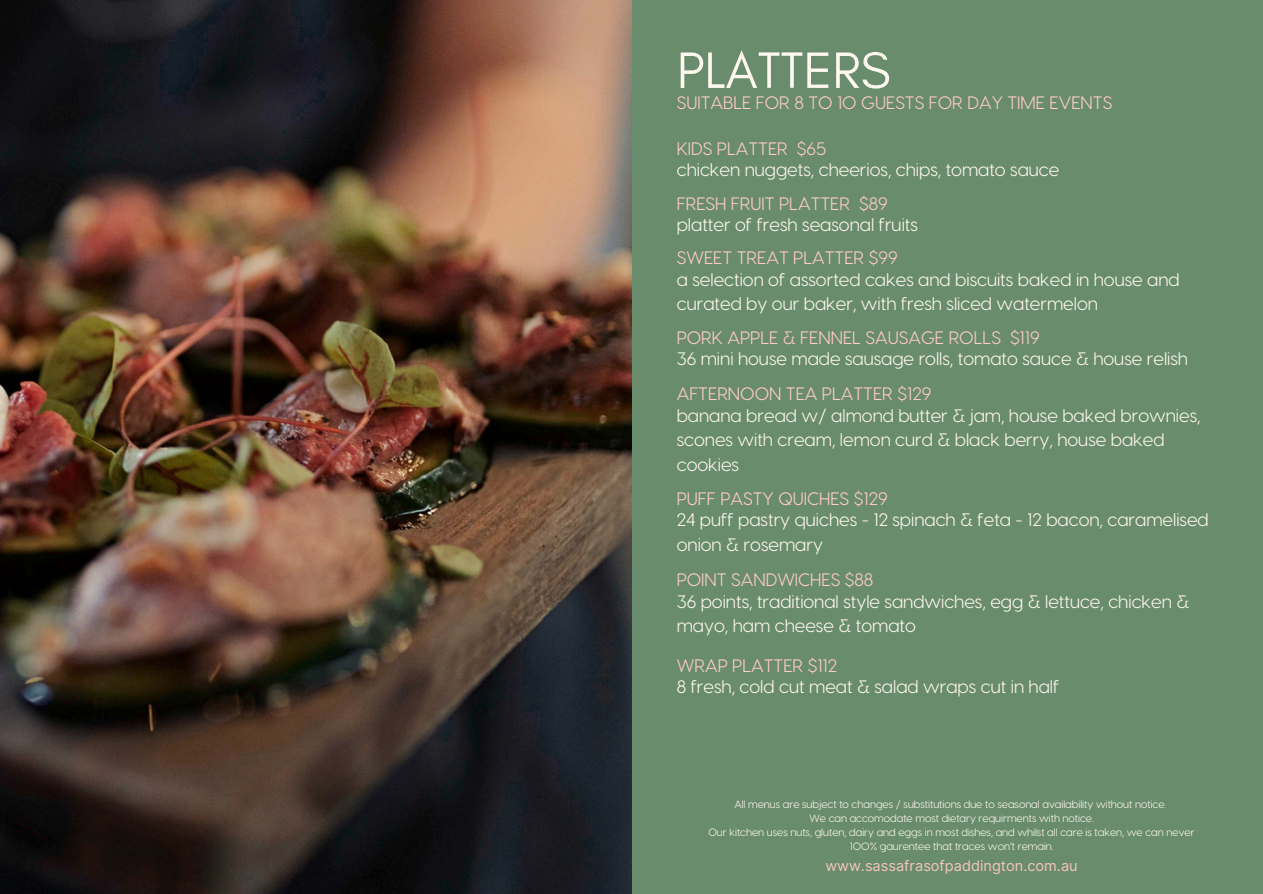
<style>
.page{position:relative;width:1263px;height:894px;background:#fff}
.page>*{position:absolute;margin:0;border:0;box-sizing:border-box;transform-origin:0 0}
.t1{font:52.05px "Glacial Indifference";color:#fff8f0}
.t2{font:18px/24.8px "Visby CF";color:#fff8f0}
.t3{font:18px "Visby CF";color:#ffcbcb}
.t4{font:14.55px "Inter";color:#f4c6b8}
.t5{font:10.65px/14.2px "Visby CF";color:#fff8f0;text-align:center}
</style>
<div class="page">
<div style="left:0;top:0;width:1263px;height:893px;background:#698c6c"></div>
<img style="left:0;top:0;width:631px;height:893px">
<p class="t1" style="left:677px;top:38px;width:215px">PLATTERS</p>
<h2 class="t3" style="left:677px;top:91px;width:437px">SUITABLE FOR 8 TO 10 GUESTS FOR DAY TIME EVENTS</h2>
<h2 class="t3" style="left:677px;top:137px;width:151px">KIDS PLATTER $65</h2>
<h3 class="t2" style="left:677px;top:156px;width:384px">chicken nuggets, cheerios, chips, tomato sauce</h3>
<h2 class="t3" style="left:677px;top:191px;width:213px">FRESH FRUIT PLATTER $89</h2>
<h3 class="t2" style="left:677px;top:211px;width:243px">platter of fresh seasonal fruits</h3>
<h2 class="t3" style="left:677px;top:246px;width:222px">SWEET TREAT PLATTER $99</h2>
<h3 class="t2" style="left:677px;top:266px;width:504px">a selection of assorted cakes and biscuits baked in house and curated by our baker, with fresh sliced watermelon</h3>
<h3 class="t3" style="left:677px;top:325px;width:365px">PORK APPLE &amp; FENNEL SAUSAGE ROLLS $119</h3>
<h2 class="t2" style="left:677px;top:345px;width:513px">36 mini house made sausage rolls, tomato sauce &amp; house relish</h2>
<h3 class="t3" style="left:677px;top:382px;width:256px">AFTERNOON TEA PLATTER $129</h3>
<h2 class="t2" style="left:677px;top:401px;width:525px">banana bread w/ almond butter &amp; jam, house baked brownies, scones with cream, lemon curd &amp; black berry, house baked cookies</h2>
<h3 class="t3" style="left:677px;top:486px;width:212px">PUFF PASTY QUICHES $129</h3>
<h2 class="t2" style="left:677px;top:506px;width:533px">24 puff pastry quiches - 12 spinach &amp; feta - 12 bacon, caramelised onion &amp; rosemary</h2>
<h3 class="t3" style="left:677px;top:568px;width:198px">POINT SANDWICHES $88</h3>
<p class="t2" style="left:677px;top:587px;width:514px">36 points, traditional style sandwiches, egg &amp; lettuce, chicken &amp; mayo, ham cheese &amp; tomato</p>
<p class="t3" style="left:677px;top:653px;width:162px">WRAP PLATTER $112</p>
<p class="t2" style="left:677px;top:672px;width:384px">8 fresh, cold cut meat &amp; salad wraps cut in half</p>
<h2 class="t5" style="left:734px;top:795px;width:433px">All menus are subject to changes / substitutions due to seasonal availability without notice.</h2>
<h2 class="t5" style="left:809px;top:810px;width:286px">We can accomodate most dietary requirments with notice.</h2>
<h3 class="t5" style="left:708px;top:824px;width:488px">Our kitchen uses nuts, gluten, dairy and eggs in most dishes, and whilst all care is taken, we can never<br>100% gaurentee that traces won’t remain.</h3>
<h1 class="t4" style="left:825px;top:857px;width:254px">www.sassafrasofpaddington.com.au</h1>
</div>
